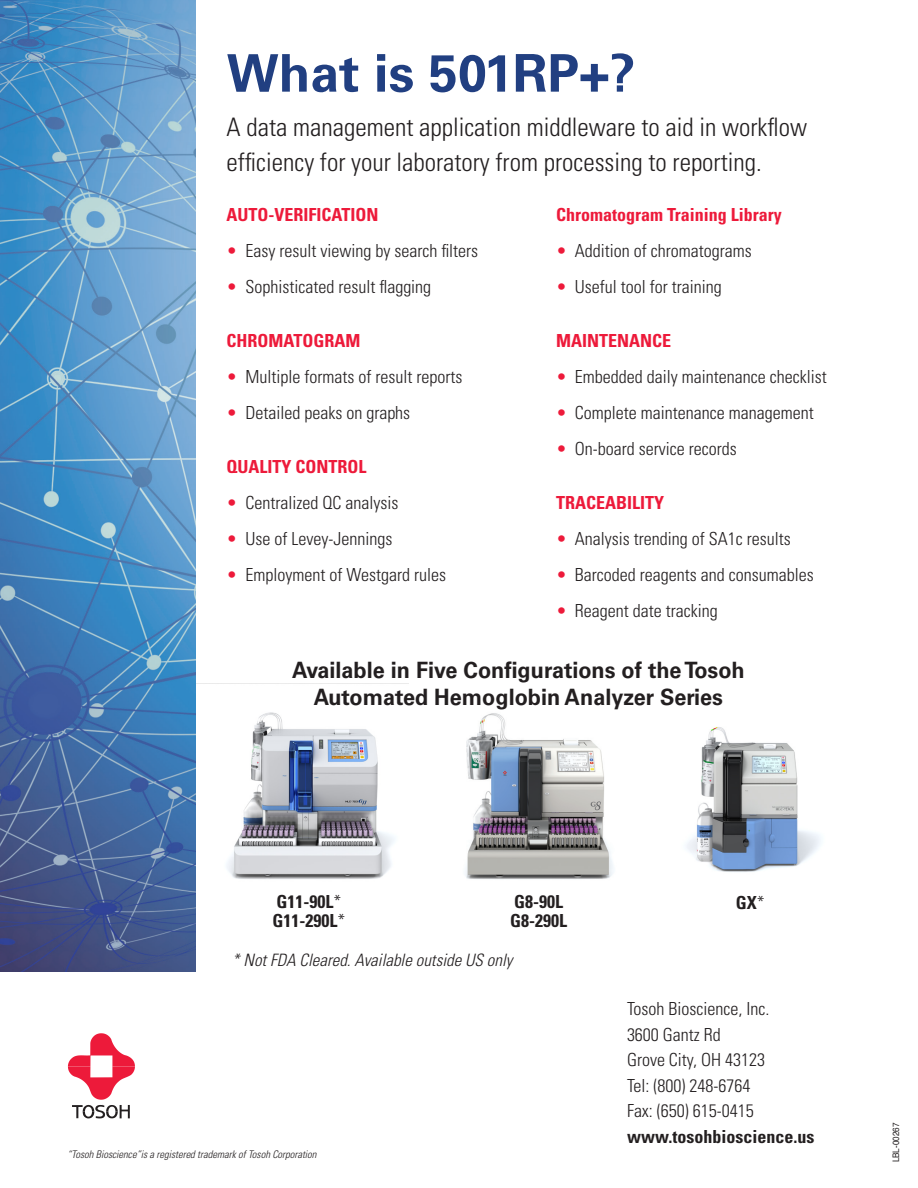
<style>
.page{position:relative;width:918px;height:1188px;background:#fff}
.page>*{position:absolute;margin:0;border:0;box-sizing:border-box;transform-origin:0 0}
.t1{font:700 52.05px "Univers LT Std";color:#213f81}
.t2{font:300 condensed 25.5px "Univers LT Std";color:#231f20}
.t3{font:700 22.5px "Univers LT Std";color:#231f20;scale:.96 1}
.t4{font:300 condensed 18px "Univers LT Std";color:#231f20}
.t5{font:700 condensed 18px "Univers LT Std";color:#ed1a3a}
.t6{font:700 condensed 18px "Univers LT Std";color:#231f20}
.t7{font:italic 300 condensed 17.1px "Univers LT Std";color:#231f20}
.t8{font:italic 300 condensed 10.5px "Univers LT Std";color:#231f20}
.t9{font:9px "Helvetica";color:#231f20;scale:.9 1}
.s1{color:#ed1a3a}
.s2{font-weight:300}
</style>
<div class="page">
<svg style="left:68px;top:1033px;width:67px;height:85px"></svg>
<img style="left:686px;top:727px;width:135px;height:145px">
<img style="left:465px;top:713px;width:149px;height:166px">
<img style="left:196px;top:683px;width:212px;height:196px">
<img style="left:0;top:0;width:196px;height:971px">
<p class="t1" style="left:227px;top:43px;width:411px">What is 501RP+?</p>
<p class="t2" style="left:227px;top:112px;width:582px">A data management application middleware to aid in workflow</p>
<p class="t2" style="left:227px;top:147px;width:537px">efficiency for your laboratory from processing to reporting.</p>
<p class="t5" style="left:227px;top:204px;width:153px">AUTO-VERIFICATION</p>
<p class="t4" style="left:227px;top:240px;width:253px"><span class="s1">•</span> Easy result viewing by search filters</p>
<p class="t4" style="left:227px;top:276px;width:206px"><span class="s1">•</span> Sophisticated result flagging</p>
<p class="t5" style="left:227px;top:330px;width:135px">CHROMATOGRAM</p>
<p class="t4" style="left:227px;top:366px;width:237px"><span class="s1">•</span> Multiple formats of result reports</p>
<p class="t4" style="left:227px;top:402px;width:185px"><span class="s1">•</span> Detailed peaks on graphs</p>
<p class="t5" style="left:227px;top:456px;width:142px">QUALITY CONTROL</p>
<p class="t4" style="left:227px;top:492px;width:173px"><span class="s1">•</span> Centralized QC analysis</p>
<p class="t4" style="left:227px;top:528px;width:167px"><span class="s1">•</span> Use of Levey-Jennings</p>
<p class="t4" style="left:227px;top:564px;width:221px"><span class="s1">•</span> Employment of Westgard rules</p>
<p class="t5" style="left:556px;top:204px;width:227px">Chromatogram Training Library</p>
<p class="t4" style="left:556px;top:240px;width:197px"><span class="s1">•</span> Addition of chromatograms</p>
<p class="t4" style="left:556px;top:276px;width:167px"><span class="s1">•</span> Useful tool for training</p>
<p class="t5" style="left:556px;top:330px;width:117px">MAINTENANCE</p>
<p class="t4" style="left:556px;top:366px;width:272px"><span class="s1">•</span> Embedded daily maintenance checklist</p>
<p class="t4" style="left:556px;top:402px;width:259px"><span class="s1">•</span> Complete maintenance management</p>
<p class="t4" style="left:556px;top:438px;width:182px"><span class="s1">•</span> On-board service records</p>
<p class="t5" style="left:556px;top:492px;width:110px">TRACEABILITY</p>
<p class="t4" style="left:556px;top:528px;width:236px"><span class="s1">•</span> Analysis trending of SA1c results</p>
<p class="t4" style="left:556px;top:564px;width:259px"><span class="s1">•</span> Barcoded reagents and consumables</p>
<p class="t4" style="left:556px;top:600px;width:163px"><span class="s1">•</span> Reagent date tracking</p>
<p class="t3" style="left:292px;top:657px;width:473px">Available in Five Configurations of the Tosoh</p>
<p class="t3" style="left:314px;top:684px;width:428px">Automated Hemoglobin Analyzer Series</p>
<p class="t6" style="left:277px;top:890px;width:66px">G11-90L<span class="s2">*</span></p>
<p class="t6" style="left:273px;top:910px;width:74px">G11-290L<span class="s2">*</span></p>
<p class="t6" style="left:514px;top:890px;width:50px">G8-90L</p>
<p class="t6" style="left:510px;top:910px;width:58px">G8-290L</p>
<p class="t7" style="left:232px;top:950px;width:282px">* Not FDA Cleared. Available outside US only</p>
<p class="t8" style="left:68px;top:1148px;width:251px">“Tosoh Bioscience”is a registered trademark of Tosoh Corporation</p>
<p class="t6" style="left:736px;top:892px;width:30px">GX<span class="s2">*</span></p>
<p class="t4" style="left:627px;top:998px;width:144px">Tosoh Bioscience, Inc.</p>
<p class="t4" style="left:627px;top:1023px;width:95px">3600 Gantz Rd</p>
<p class="t4" style="left:627px;top:1049px;width:140px">Grove City, OH 43123</p>
<p class="t4" style="left:627px;top:1074px;width:125px">Tel: (800) 248-6764</p>
<p class="t4" style="left:627px;top:1100px;width:128px">Fax: (650) 615-0415</p>
<p class="t6" style="left:627px;top:1125px;width:189px">www.tosohbioscience.us</p>
<p class="t9" style="left:889px;top:1162px;width:46px;rotate:-90deg">LBL-00267</p>
</div>
